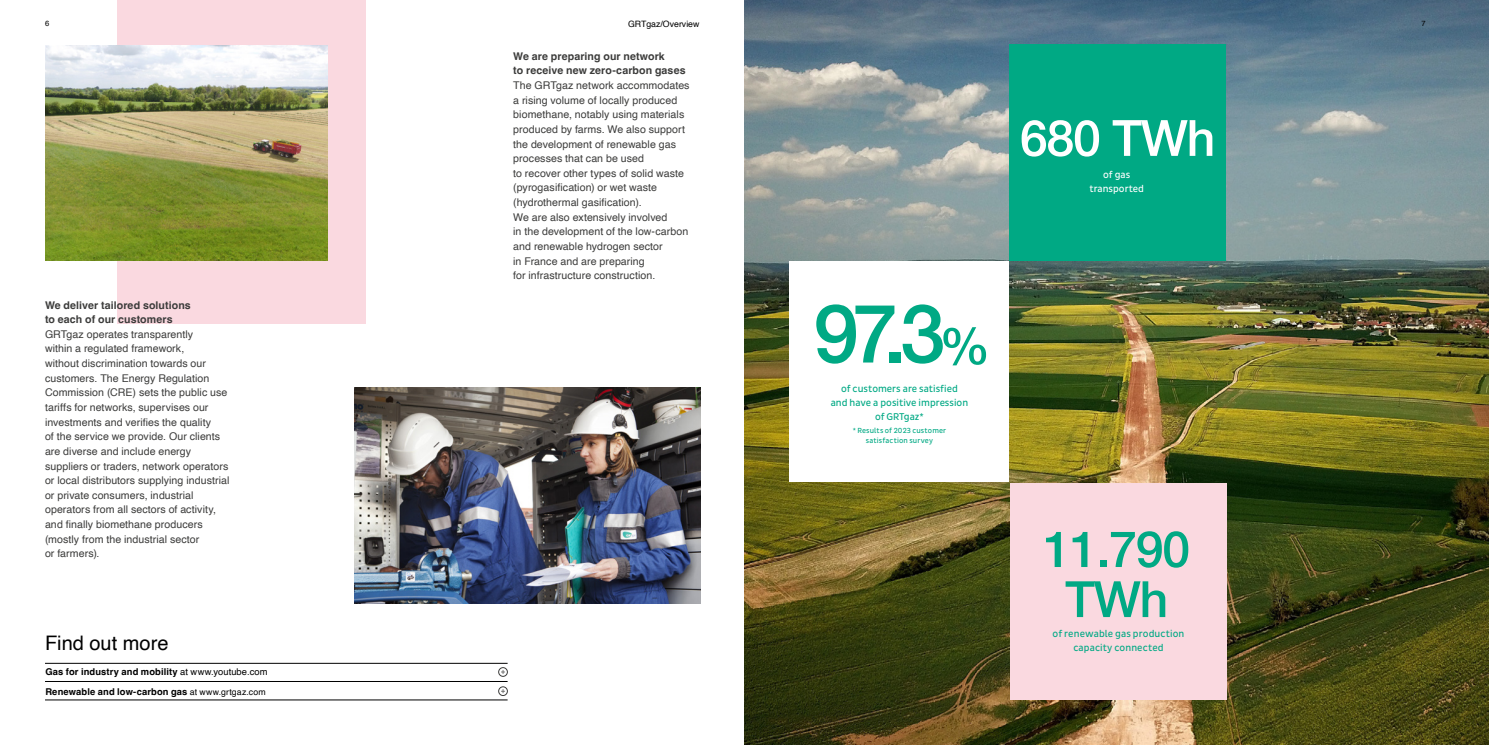
<style>
.page{position:relative;width:1489px;height:745px;background:#fff}
.page>*{position:absolute;margin:0;border:0;box-sizing:border-box;transform-origin:0 0}
.t1{font:500 81.25px "Helvetica Neue";color:#00a984}
.t2{font:500 50px/50px "Helvetica Neue";letter-spacing:-.025em;color:#00a984;text-align:center}
.t3{font:500 50px "Helvetica Neue";letter-spacing:-.025em;color:#fff}
.t4{font:20px "Helvetica";color:#000}
.t5{font:10.62px/14.6px "Helvetica";letter-spacing:.005em;color:#3c3c3b}
.t6{font:700 10.62px/14.6px "Helvetica";letter-spacing:.01em;color:#3c3c3b}
.t7{font:10px/13.8px "Pluto Sans Cond";color:#00a984;text-align:center}
.t8{font:10px/13.8px "Pluto Sans Cond";color:#fff;text-align:center}
.t9{font:700 9.38px "Helvetica";letter-spacing:.01em;color:#000}
.t10{font:8.75px "Helvetica";color:#000}
.t11{font:7.5px/10px "Pluto Sans Cond";letter-spacing:.02em;color:#00a984;text-align:center}
.t12{font:7.5px "Helvetica";color:#000}
.s1{font-weight:400}
.s2{font-weight:400;font-size:8.75px}
.s3{font-size:51px}
</style>
<div class="page">
<img style="left:744px;top:0;width:744px;height:744px">
<div style="left:1010px;top:483px;width:216px;height:216px;background:#fad9e0"></div>
<div style="left:117px;top:0;width:248px;height:323px;background:#fad9e0"></div>
<img style="left:45px;top:45px;width:282px;height:215px">
<img style="left:354px;top:387px;width:346px;height:216px">
<hr style="left:45px;top:680px;width:462px;height:1px;background:#000">
<hr style="left:45px;top:699px;width:462px;height:1px;background:#000">
<hr style="left:45px;top:662px;width:462px;height:1px;background:#000">
<div style="left:498px;top:667px;width:9px;height:9px;border:1px solid #3c3c3b;border-radius:50%"></div>
<div style="left:498px;top:686px;width:9px;height:9px;border:1px solid #3c3c3b;border-radius:50%"></div>
<div style="left:789px;top:261px;width:220px;height:220px;background:#fff"></div>
<div style="left:1009px;top:45px;width:216px;height:216px;background:#00a984"></div>
<p class="t12" style="left:45px;top:18px;width:6px">6</p>
<p class="t10" style="left:628px;top:17px;width:73px">GRTgaz/Overview</p>
<p class="t6" style="left:45px;top:298px;width:147px">We deliver tailored solutions to each of our customers</p>
<p class="t5" style="left:45px;top:327px;width:186px">GRTgaz operates transparently<br>within a regulated framework,<br>without discrimination towards our customers. The Energy Regulation Commission (CRE) sets the public use tariffs for networks, supervises our investments and verifies the quality<br>of the service we provide. Our clients are diverse and include energy suppliers or traders, network operators or local distributors supplying industrial or private consumers, industrial operators from all sectors of activity, and finally biomethane producers (mostly from the industrial sector<br>or farmers).</p>
<h3 class="t4" style="left:45px;top:627px;width:125px">Find out more</h3>
<p class="t9" style="left:45px;top:666px;width:224px">Gas for industry and mobility <span class="s1">at www.youtube.com</span></p>
<p class="t9" style="left:45px;top:685px;width:222px">Renewable and low-carbon gas <span class="s2">at www.grtgaz.com</span></p>
<p class="t6" style="left:513px;top:50px;width:174px">We are preparing our network<br>to receive new zero-carbon gases</p>
<p class="t5" style="left:513px;top:78px;width:178px">The GRTgaz network accommodates a rising volume of locally produced biomethane, notably using materials produced by farms. We also support the development of renewable gas processes that can be used<br>to recover other types of solid waste (pyrogasification) or wet waste (hydrothermal gasification).<br>We are also extensively involved<br>in the development of the low-carbon and renewable hydrogen sector<br>in France and are preparing<br>for infrastructure construction.</p>
<h2 class="t3" style="left:1019px;top:98px;width:197px">680 TWh</h2>
<p class="t8" style="left:1089px;top:168px;width:56px">of gas transported</p>
<h1 class="t1" style="left:813px;top:268px;width:178px">97.3<span class="s3">%</span></h1>
<p class="t7" style="left:830px;top:381px;width:139px">of customers are satisfied<br>and have a positive impression of GRTgaz*</p>
<p class="t11" style="left:852px;top:425px;width:95px">* Results of 2023 customer satisfaction survey</p>
<h2 class="t2" style="left:1043px;top:519px;width:148px">11.790<br>TWh</h2>
<p class="t7" style="left:1052px;top:626px;width:133px">of renewable gas production capacity connected</p>
<p class="t12" style="left:1421px;top:18px;width:6px">7</p>
</div>
